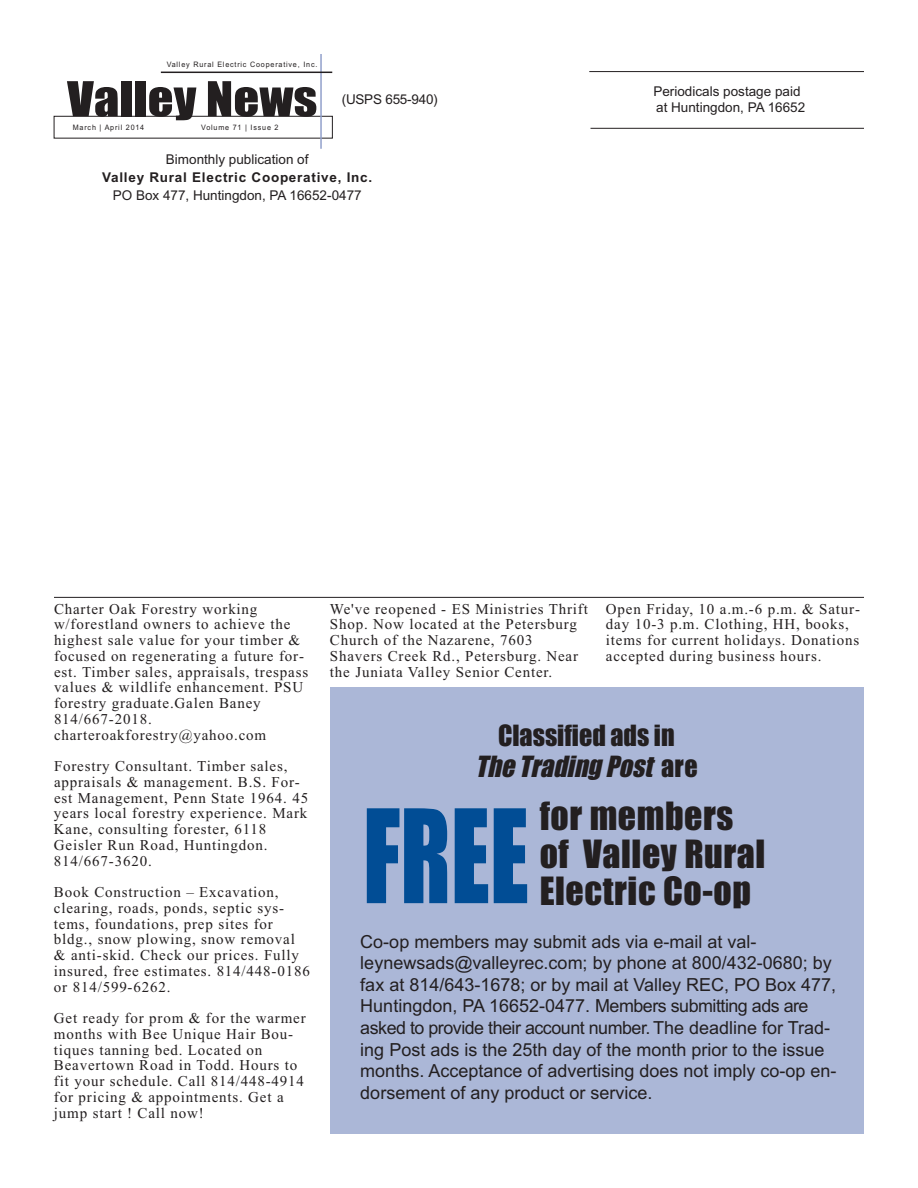
<style>
.page{position:relative;width:918px;height:1188px;background:#fff}
.page>*{position:absolute;margin:0;border:0;box-sizing:border-box;transform-origin:0 0}
.t1{font:120px "Impact";color:#014d95;scale:.78 1}
.t2{font:44.4px "Impact";letter-spacing:.005em;color:#231f20;scale:1.14 1}
.t3{font:36px/37.5px "Impact";letter-spacing:.015em;color:#231f20}
.t4{font:27px/31px "Impact";color:#231f20;text-align:center;scale:.96 1}
.t5{font:18px/21.6px "Arial";color:#231f20}
.t6{font:15px/15.8px "Times New Roman";letter-spacing:.055em;color:#231f20}
.t7{font:13.5px/16.2px "Arial";color:#231f20}
.t8{font:700 13.5px "Arial";letter-spacing:.055em;color:#231f20}
.t9{font:7.5px "Arial";letter-spacing:.11em;color:#231f20;scale:.96 1}
.s1{font-style:italic}
</style>
<div class="page">
<hr style="left:589px;top:71px;width:275px;height:1px;background:#231f20">
<hr style="left:591px;top:128px;width:273px;height:1px;background:#231f20">
<div style="left:54px;top:116px;width:278px;height:22px;border:1px solid #231f20"></div>
<hr style="left:320px;top:54px;width:2px;height:95px;background:#91a0cb">
<hr style="left:161px;top:72px;width:171px;height:1px;background:#231f20">
<hr style="left:54px;top:597px;width:810px;height:1px;background:#231f20">
<div style="left:331px;top:688px;width:533px;height:446px;background:#abb7d7"></div>
<p class="t9" style="left:167px;top:60px;width:158px">Valley Rural Electric Cooperative, Inc.</p>
<h2 class="t2" style="left:67px;top:75px;width:221px">Valley News</h2>
<p class="t9" style="left:73px;top:124px;width:76px">March | April 2014</p>
<p class="t9" style="left:201px;top:124px;width:82px">Volume 71 | Issue 2</p>
<p class="t7" style="left:342px;top:91px;width:98px">(USPS 655-940)</p>
<p class="t7" style="left:166px;top:151px;width:144px">Bimonthly publication of</p>
<p class="t8" style="left:102px;top:169px;width:272px">Valley Rural Electric Cooperative, Inc.</p>
<p class="t7" style="left:113px;top:187px;width:250px">PO Box 477, Huntingdon, PA 16652-0477</p>
<p class="t7" style="left:653px;top:83px;width:153px">Periodicals postage paid at Huntingdon, PA 16652</p>
<p class="t6" style="left:54px;top:601px;width:256px">Charter Oak Forestry working w/forestland owners to achieve the highest sale value for your timber &amp; focused on regenerating a future for&shy;est. Timber sales, appraisals, trespass values &amp; wildlife enhancement. PSU forestry graduate.Galen Baney<br>814/667-2018. charteroakforestry@yahoo.com</p>
<p class="t6" style="left:54px;top:758px;width:256px">Forestry Consultant. Timber sales, appraisals &amp; management. B.S. For&shy;est Management, Penn State 1964. 45 years local forestry experience. Mark<br>Kane, consulting forester, 6118<br>Geisler Run Road, Huntingdon.<br>814/667-3620.</p>
<p class="t6" style="left:54px;top:884px;width:257px">Book Construction – Excavation, clearing, roads, ponds, septic sys&shy;tems, foundations, prep sites for bldg., snow plowing, snow removal &amp; anti-skid. Check our prices. Fully insured, free estimates. 814/448-0186 or 814/599-6262.</p>
<p class="t6" style="left:54px;top:1010px;width:253px">Get ready for prom &amp; for the warmer months with Bee Unique Hair Bou&shy;tiques tanning bed. Located on<br>Beavertown Road in Todd. Hours to fit your schedule. Call 814/448-4914 for pricing &amp; appointments. Get a jump start ! Call now!</p>
<p class="t6" style="left:330px;top:601px;width:259px">We've reopened - ES Ministries Thrift Shop. Now located at the Petersburg Church of the Nazarene, 7603<br>Shavers Creek Rd., Petersburg. Near the Juniata Valley Senior Center.</p>
<p class="t6" style="left:606px;top:601px;width:256px">Open Friday, 10 a.m.-6 p.m. &amp; Satur&shy;day 10-3 p.m. Clothing, HH, books, items for current holidays. Donations accepted during business hours.</p>
<h3 class="t4" style="left:475px;top:721px;width:233px">Classified ads in<br><span class="s1">The Trading Post</span> a r e</h3>
<h3 class="t3" style="left:540px;top:799px;width:227px">for members of Valley Rural</h3>
<h1 class="t1" style="left:363px;top:792px;width:214px">FREE</h1>
<h3 class="t3" style="left:540px;top:874px;width:213px">Electric Co-op</h3>
<p class="t5" style="left:360px;top:931px;width:478px">Co-op members may submit ads via e-mail at val&shy;leynewsads@valleyrec.com; by phone at 800/432-0680; by fax at 814/643-1678; or by mail at Valley REC, PO Box 477, Huntingdon, PA 16652-0477. Members submitting ads are asked to provide their account number. The deadline for Trad&shy;ing Post ads is the 25th day of the month prior to the issue months. Acceptance of advertising does not imply co-op en&shy;dorsement of any product or service.</p>
</div>
